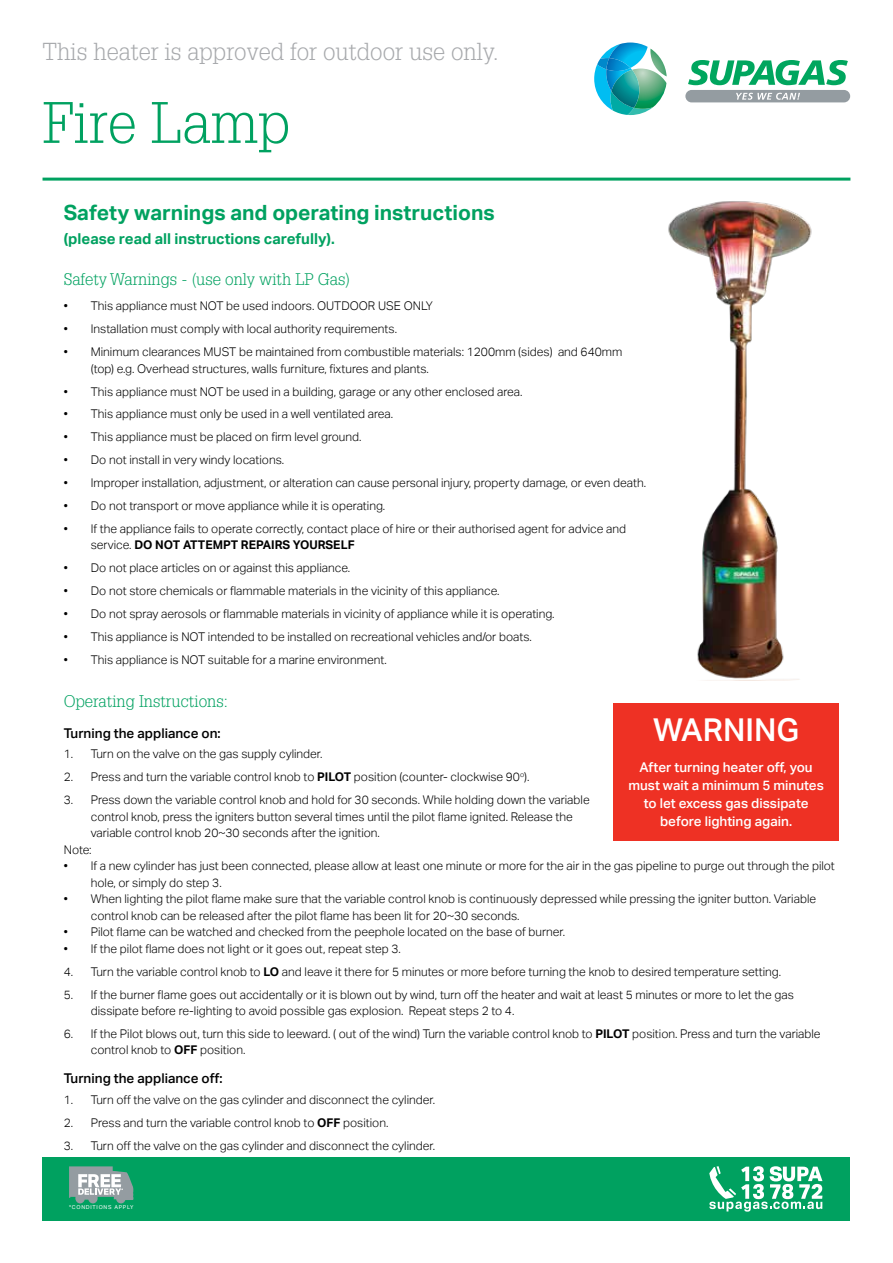
<style>
.page{position:relative;width:893px;height:1263px;background:#fff}
.page>*{position:absolute;margin:0;border:0;box-sizing:border-box;transform-origin:0 0}
.t1{font:300 57px "Glypha LT Std";color:#00a160}
.t2{font:500 31.5px "Aktiv Grotesk";color:#fff}
.t3{font:300 24px "Glypha LT Std";color:#a7a9ac}
.t4{font:700 21px "Aktiv Grotesk";color:#00a160}
.t5{font:300 16.5px "Glypha";color:#00a160}
.t6{font:700 15px "Aktiv Grotesk";color:#00a160}
.t7{font:500 13.5px/18px "Aktiv Grotesk";color:#fff;text-align:center}
.t8{font:500 13.5px "Aktiv Grotesk";color:#000}
.t9{font:300 12px/16.5px "Aktiv Grotesk";color:#000}
.t10{font:5.4px "Aktiv Grotesk";letter-spacing:.14em;color:#fff}
.s1{font-weight:700}
</style>
<div class="page">
<div style="left:613px;top:703px;width:226px;height:138px;background:#ee3124"></div>
<div style="left:43px;top:1157px;width:807px;height:64px;background:#00a160"></div>
<hr style="left:43px;top:178px;width:807px;height:3px;background:#00a160">
<div style="left:685px;top:90px;width:165px;height:12px;background:#949ca1;border-radius:6px"></div>
<svg style="left:736px;top:93px;width:64px;height:7px"></svg>
<svg style="left:688px;top:60px;width:160px;height:25px"></svg>
<svg style="left:594px;top:43px;width:73px;height:72px"></svg>
<svg style="left:69px;top:1166px;width:64px;height:37px"></svg>
<svg style="left:709px;top:1166px;width:113px;height:45px"></svg>
<img style="left:668px;top:201px;width:144px;height:479px">
<h3 class="t3" style="left:43px;top:38px;width:458px">This heater is approved for outdoor use only.</h3>
<h1 class="t1" style="left:43px;top:90px;width:249px">Fire Lamp</h1>
<h3 class="t4" style="left:64px;top:200px;width:432px">Safety warnings and operating instructions</h3>
<p class="t6" style="left:64px;top:230px;width:272px">(please read all instructions carefully).</p>
<h3 class="t5" style="left:64px;top:270px;width:288px">Safety Warnings - (use only with LP Gas)</h3>
<p class="t9" style="left:64px;top:298px;width:371px">• This appliance must NOT be used indoors. OUTDOOR USE ONLY</p>
<p class="t9" style="left:64px;top:321px;width:335px">• Installation must comply with local authority requirements.</p>
<p class="t9" style="left:91px;top:344px;width:533px;text-indent:-27px">• Minimum clearances MUST be maintained from combustible materials: 1200mm (sides) and 640mm (top) e.g. Overhead structures, walls furniture, fixtures and plants.</p>
<p class="t9" style="left:64px;top:383px;width:460px">• This appliance must NOT be used in a building, garage or any other enclosed area.</p>
<p class="t9" style="left:64px;top:406px;width:331px">• This appliance must only be used in a well ventilated area.</p>
<p class="t9" style="left:64px;top:429px;width:299px">• This appliance must be placed on firm level ground.</p>
<p class="t9" style="left:64px;top:452px;width:222px">• Do not install in very windy locations.</p>
<p class="t9" style="left:64px;top:475px;width:584px">• Improper installation, adjustment, or alteration can cause personal injury, property damage, or even death.</p>
<p class="t9" style="left:64px;top:498px;width:323px">• Do not transport or move appliance while it is operating.</p>
<p class="t9" style="left:91px;top:520px;width:537px;text-indent:-27px">• If the appliance fails to operate correctly, contact place of hire or their authorised agent for advice and service. <span class="s1">DO NOT ATTEMPT REPAIRS YOURSELF</span></p>
<p class="t9" style="left:64px;top:560px;width:288px">• Do not place articles on or against this appliance.</p>
<p class="t9" style="left:64px;top:583px;width:437px">• Do not store chemicals or flammable materials in the vicinity of this appliance.</p>
<p class="t9" style="left:64px;top:606px;width:492px">• Do not spray aerosols or flammable materials in vicinity of appliance while it is operating.</p>
<p class="t9" style="left:64px;top:628px;width:470px">• This appliance is NOT intended to be installed on recreational vehicles and/or boats.</p>
<p class="t9" style="left:64px;top:651px;width:325px">• This appliance is NOT suitable for a marine environment.</p>
<h3 class="t5" style="left:64px;top:692px;width:166px">Operating Instructions:</h3>
<p class="t8" style="left:64px;top:725px;width:158px">Turning the appliance on:</p>
<p class="t9" style="left:64px;top:746px;width:260px">1. Turn on the valve on the gas supply cylinder.</p>
<p class="t9" style="left:64px;top:769px;width:467px">2. Press and turn the variable control knob to <span class="s1">PILOT</span> position (counter- clockwise 90<sup>o</sup>).</p>
<p class="t9" style="left:64px;top:792px;width:527px">3. Press down the variable control knob and hold for 30 seconds. While holding down the variable</p>
<p class="t9" style="left:91px;top:808px;width:484px">control knob, press the igniters button several times until the pilot flame ignited. Release the</p>
<p class="t9" style="left:91px;top:825px;width:291px">variable control knob 20~30 seconds after the ignition.</p>
<p class="t9" style="left:64px;top:841px;width:29px">Note:</p>
<p class="t9" style="left:91px;top:858px;width:746px;text-indent:-27px">• If a new cylinder has just been connected, please allow at least one minute or more for the air in the gas pipeline to purge out through the pilot hole, or simply do step 3.</p>
<p class="t9" style="left:91px;top:891px;width:727px;text-indent:-27px">• When lighting the pilot flame make sure that the variable control knob is continuously depressed while pressing the igniter button. Variable control knob can be released after the pilot flame has been lit for 20~30 seconds.</p>
<p class="t9" style="left:64px;top:924px;width:503px">• Pilot flame can be watched and checked from the peephole located on the base of burner.</p>
<p class="t9" style="left:64px;top:940px;width:339px">• If the pilot flame does not light or it goes out, repeat step 3.</p>
<p class="t9" style="left:64px;top:963px;width:719px">4. Turn the variable control knob to <span class="s1">LO</span> and leave it there for 5 minutes or more before turning the knob to desired temperature setting.</p>
<p class="t9" style="left:91px;top:986px;width:704px;text-indent:-27px">5. If the burner flame goes out accidentally or it is blown out by wind, turn off the heater and wait at least 5 minutes or more to let the gas dissipate before re-lighting to avoid possible gas explosion. Repeat steps 2 to 4.</p>
<p class="t9" style="left:91px;top:1025px;width:731px;text-indent:-27px">6. If the Pilot blows out, turn this side to leeward. ( out of the wind) Turn the variable control knob to <span class="s1">PILOT</span> position. Press and turn the variable control knob to <span class="s1">OFF</span> position.</p>
<p class="t8" style="left:64px;top:1070px;width:160px">Turning the appliance off:</p>
<p class="t9" style="left:64px;top:1091px;width:373px">1. Turn off the valve on the gas cylinder and disconnect the cylinder.</p>
<p class="t9" style="left:64px;top:1114px;width:326px">2. Press and turn the variable control knob to <span class="s1">OFF</span> position.</p>
<p class="t9" style="left:64px;top:1137px;width:373px">3. Turn off the valve on the gas cylinder and disconnect the cylinder.</p>
<h2 class="t2" style="left:653px;top:711px;width:148px">WARNING</h2>
<p class="t7" style="left:628px;top:758px;width:197px">After turning heater off, you must wait a minimum 5 minutes to let excess gas dissipate before lighting again.</p>
<p class="t10" style="left:69px;top:1203px;width:66px">*CONDITIONS APPLY</p>
</div>
